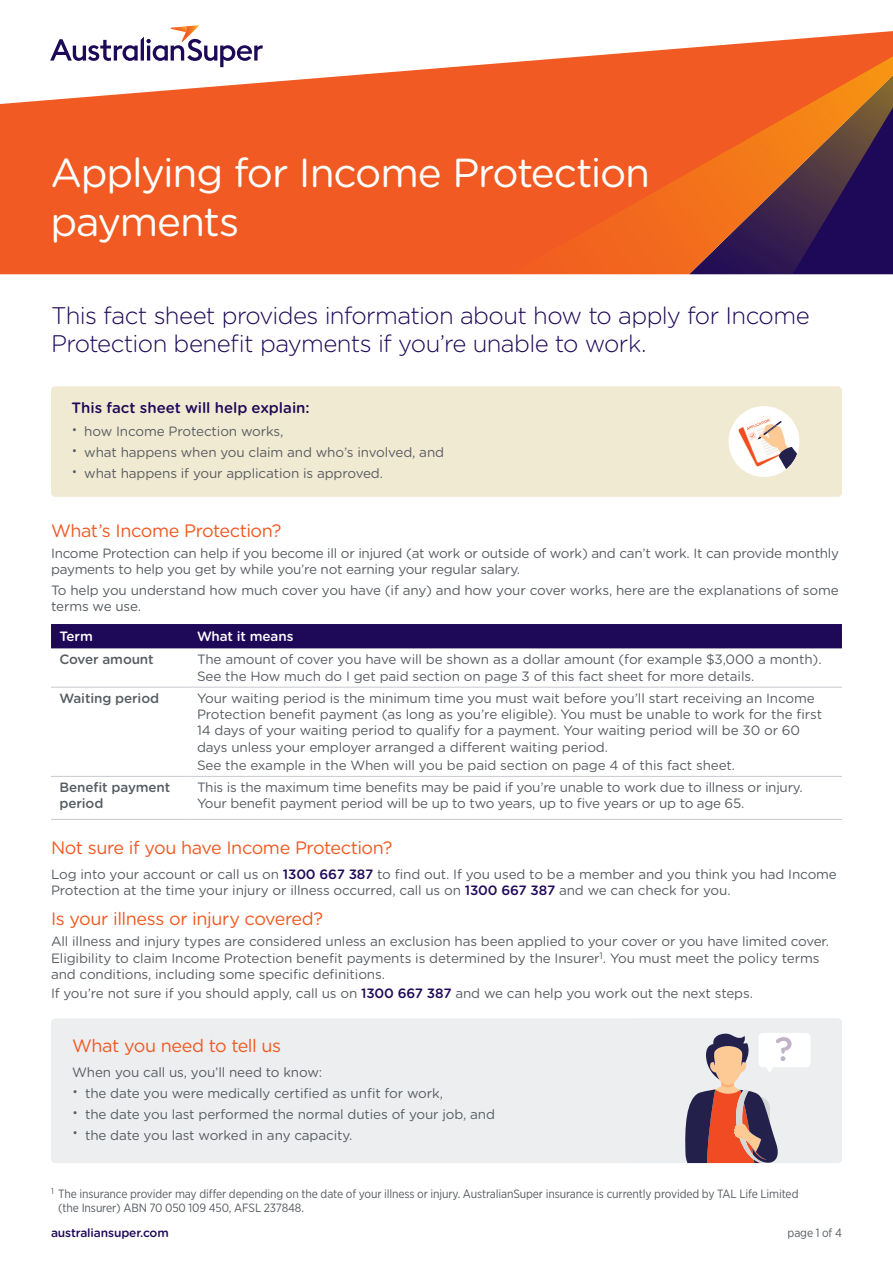
<style>
.page{position:relative;width:893px;height:1263px;background:#fff}
.page>*{position:absolute;margin:0;border:0;box-sizing:border-box;transform-origin:0 0}
.t1{font:40.5px/48.6px "Gotham Rounded";letter-spacing:-.03em;color:#fff}
.t2{font:300 24px/28.5px "Gotham Rounded";letter-spacing:-.025em;color:#1e0858}
.t3{font:18px "Gotham Rounded";letter-spacing:-.025em;color:#f15a22}
.t4{font:500 15px "Gotham Rounded";color:#1e0858}
.t5{font:13.5px/16.5px "Gotham Rounded";letter-spacing:-.01em;color:#585d62}
.t6{font:500 13.5px/16.2px "Gotham Rounded";letter-spacing:-.01em;color:#585d62}
.t7{font:500 13.5px "Gotham Rounded";letter-spacing:-.01em;color:#fff}
.t8{font:12px/14.2px "Gotham Narrow";letter-spacing:-.01em;color:#585d62}
.t9{font:500 12px "Gotham Rounded";letter-spacing:-.01em;color:#1e0858}
.s1{font-weight:500;color:#1e0858}
</style>
<div class="page">
<svg style="left:0;top:31px;width:893px;height:243px;fill:#f15a22"></svg>
<svg style="left:510px;top:56px;width:383px;height:218px;background:#c4522b"></svg>
<svg style="left:50px;top:25px;width:213px;height:42px"></svg>
<div style="left:51px;top:386px;width:791px;height:111px;background:#f1ead2;border-radius:4px"></div>
<div style="left:51px;top:624px;width:791px;height:24px;background:#1e0858"></div>
<hr style="left:51px;top:776px;width:138px;height:1px;background:#c6cace">
<hr style="left:189px;top:776px;width:653px;height:1px;background:#c6cace">
<hr style="left:189px;top:687px;width:653px;height:1px;background:#c6cace">
<hr style="left:189px;top:819px;width:653px;height:1px;background:#c6cace">
<hr style="left:51px;top:687px;width:138px;height:1px;background:#c6cace">
<hr style="left:51px;top:819px;width:138px;height:1px;background:#c6cace">
<svg style="left:728px;top:406px;width:72px;height:71px"></svg>
<div style="left:51px;top:1018px;width:791px;height:145px;background:#edeef0;border-radius:4px"></div>
<svg style="left:685px;top:1033px;width:125px;height:130px"></svg>
<h1 class="t1" style="left:50px;top:147px;width:601px">Applying for Income Protection payments</h1>
<h2 class="t2" style="left:51px;top:300px;width:760px">This fact sheet provides information about how to apply for Income<br>Protection benefit payments if you’re unable to work.</h2>
<p class="t4" style="left:72px;top:397px;width:240px">This fact sheet will help explain:</p>
<p class="t5" style="left:84px;top:420px;width:361px;line-height:20.7px">how Income Protection works,<br>what happens when you claim and who’s involved, and what happens if your application is approved.</p>
<h3 class="t3" style="left:51px;top:518px;width:232px">What’s Income Protection?</h3>
<p class="t5" style="left:51px;top:544px;width:790px">Income Protection can help if you become ill or injured (at work or outside of work) and can’t work. It can provide monthly payments to help you get by while you’re not earning your regular salary.</p>
<p class="t5" style="left:51px;top:581px;width:789px">To help you understand how much cover you have (if any) and how your cover works, here are the explanations of some terms we use.</p>
<p class="t7" style="left:60px;top:626px;width:35px">Term</p>
<p class="t7" style="left:197px;top:626px;width:98px">What it means</p>
<p class="t6" style="left:60px;top:651px;width:96px">Cover amount</p>
<p class="t5" style="left:197px;top:651px;width:626px">The amount of cover you have will be shown as a dollar amount (for example $3,000 a month).<br>See the How much do I get paid section on page 3 of this fact sheet for more details.</p>
<p class="t6" style="left:60px;top:690px;width:101px">Waiting period</p>
<p class="t5" style="left:197px;top:690px;width:627px">Your waiting period is the minimum time you must wait before you’ll start receiving an Income Protection benefit payment (as long as you’re eligible). You must be unable to work for the first 14 days of your waiting period to qualify for a payment. Your waiting period will be 30 or 60 days unless your employer arranged a different waiting period.</p>
<p class="t5" style="left:197px;top:756px;width:540px">See the example in the When will you be paid section on page 4 of this fact sheet.</p>
<p class="t6" style="left:60px;top:779px;width:112px">Benefit payment period</p>
<p class="t5" style="left:197px;top:779px;width:607px">This is the maximum time benefits may be paid if you’re unable to work due to illness or injury.<br>Your benefit payment period will be up to two years, up to five years or up to age 65.</p>
<h3 class="t3" style="left:51px;top:835px;width:343px">Not sure if you have Income Protection?</h3>
<p class="t5" style="left:51px;top:865px;width:787px">Log into your account or call us on <span class="s1">1300 667 387</span> to find out. If you used to be a member and you think you had Income<br>Protection at the time your injury or illness occurred, call us on <span class="s1">1300 667 387</span> and we can check for you.</p>
<h3 class="t3" style="left:51px;top:907px;width:274px">Is your illness or injury covered?</h3>
<p class="t5" style="left:51px;top:932px;width:779px">All illness and injury types are considered unless an exclusion has been applied to your cover or you have limited cover.<br>Eligibility to claim Income Protection benefit payments is determined by the Insurer<sup>1</sup>. You must meet the policy terms and conditions, including some specific definitions.</p>
<p class="t5" style="left:51px;top:984px;width:703px">If you’re not sure if you should apply, call us on <span class="s1">1300 667 387</span> and we can help you work out the next steps.</p>
<h3 class="t3" style="left:72px;top:1034px;width:210px">What you need to tell us</h3>
<p class="t5" style="left:85px;top:1062px;width:411px;line-height:20.7px;text-indent:-13px">When you call us, you’ll need to know:<br>the date you were medically certified as unfit for work,<br>the date you last performed the normal duties of your job, and the date you last worked in any capacity.</p>
<p class="t8" style="left:58px;top:1186px;width:742px;text-indent:-7px"><sup>1</sup> The insurance provider may differ depending on the date of your illness or injury. AustralianSuper insurance is currently provided by TAL Life Limited (the Insurer) ABN 70 050 109 450, AFSL 237848.</p>
<p class="t9" style="left:51px;top:1224px;width:119px">australiansuper.com</p>
<p class="t8" style="left:788px;top:1226px;width:56px">page 1 of 4</p>
</div>
